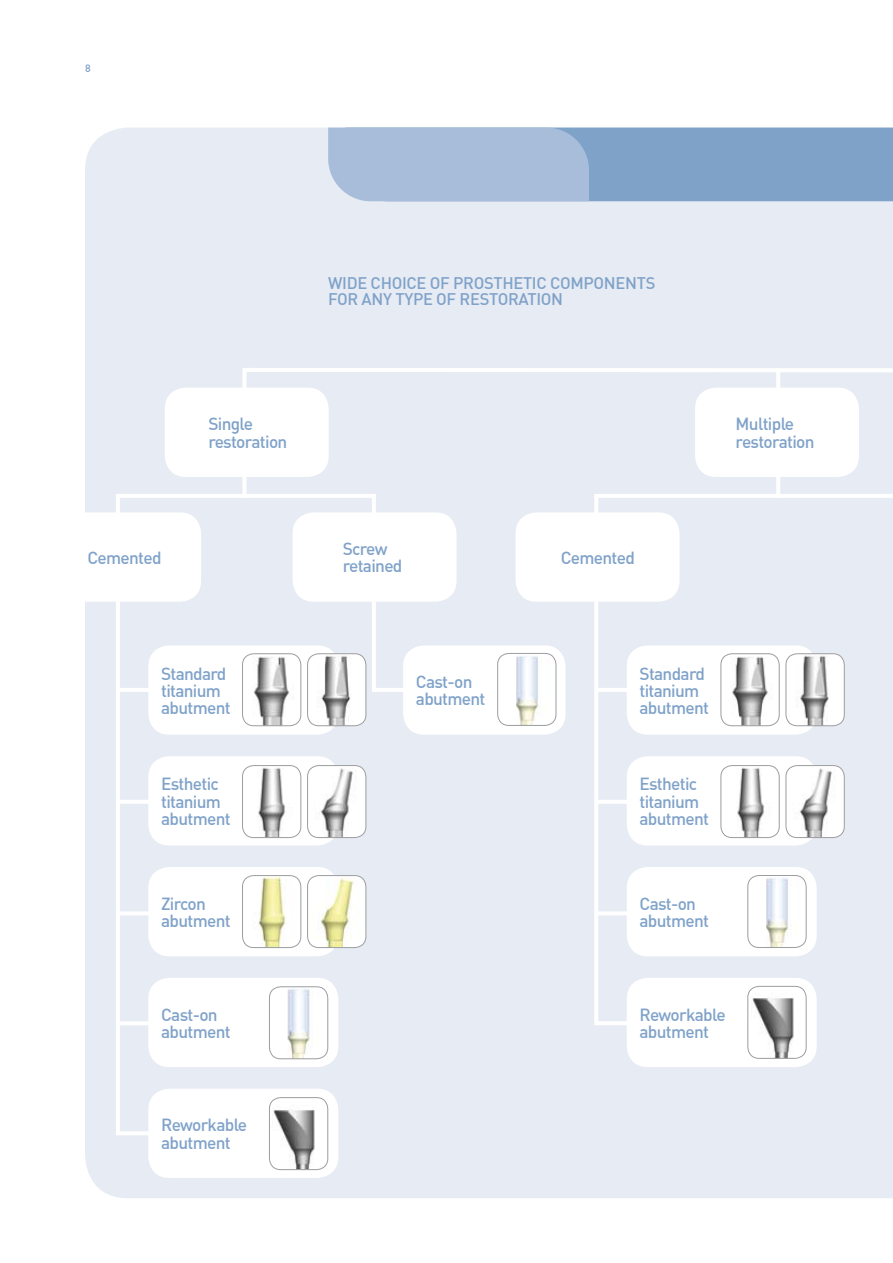
<style>
.page{position:relative;width:893px;height:1263px;background:#fff}
.page>*{position:absolute;margin:0;border:0;box-sizing:border-box;transform-origin:0 0}
.t1{font:500 17.25px/17.2px "DIN";letter-spacing:-.04em;color:#7fa2c9}
.t2{font:500 16.5px/16.5px "DIN";letter-spacing:-.02em;color:#7fa2c9}
.t3{font:500 10.5px "DIN";color:#7fa2c9}
</style>
<div class="page">
<div style="left:85px;top:128px;width:808px;height:1070px;background:#e7ebf3"></div>
<svg style="left:328px;top:128px;width:565px;height:73px;background:#92aed1"></svg>
<div style="left:114px;top:492px;width:305px;height:645px;background:#e7ebf3"></div>
<div style="left:592px;top:499px;width:301px;height:528px;background:#e7ebf3"></div>
<hr style="left:120px;top:688px;width:35px;height:4px;background:#fff">
<hr style="left:599px;top:688px;width:34px;height:4px;background:#fff">
<hr style="left:120px;top:800px;width:35px;height:4px;background:#fff">
<hr style="left:599px;top:800px;width:34px;height:4px;background:#fff">
<hr style="left:120px;top:911px;width:35px;height:4px;background:#fff">
<hr style="left:599px;top:911px;width:34px;height:4px;background:#fff">
<hr style="left:120px;top:1021px;width:35px;height:4px;background:#fff">
<svg style="left:240px;top:366px;width:653px;height:133px;background:#e8ecf3"></svg>
<div style="left:148px;top:645px;width:190px;height:90px;background:#fff;border-radius:21px"></div>
<div style="left:627px;top:645px;width:190px;height:90px;background:#fff;border-radius:21px"></div>
<div style="left:403px;top:645px;width:163px;height:90px;background:#fff;border-radius:21px"></div>
<div style="left:148px;top:756px;width:190px;height:89px;background:#fff;border-radius:21px"></div>
<div style="left:627px;top:756px;width:190px;height:89px;background:#fff;border-radius:21px"></div>
<div style="left:148px;top:867px;width:190px;height:89px;background:#fff;border-radius:21px"></div>
<div style="left:148px;top:978px;width:190px;height:89px;background:#fff;border-radius:21px"></div>
<div style="left:148px;top:1089px;width:190px;height:89px;background:#fff;border-radius:21px"></div>
<hr style="left:776px;top:371px;width:4px;height:124px;background:#fff">
<img style="left:243px;top:654px;width:58px;height:72px">
<div style="left:242px;top:654px;width:59px;height:72px;border:1px solid #9c9d9f;border-radius:11px"></div>
<img style="left:308px;top:654px;width:58px;height:72px">
<div style="left:307px;top:654px;width:59px;height:72px;border:1px solid #9c9d9f;border-radius:11px"></div>
<img style="left:721px;top:654px;width:58px;height:72px">
<div style="left:721px;top:654px;width:58px;height:72px;border:1px solid #9c9d9f;border-radius:11px"></div>
<img style="left:786px;top:654px;width:58px;height:72px">
<div style="left:786px;top:654px;width:58px;height:72px;border:1px solid #9c9d9f;border-radius:11px"></div>
<div style="left:37px;top:512px;width:164px;height:90px;background:#fff;border-radius:21px"></div>
<div style="left:516px;top:512px;width:163px;height:90px;background:#fff;border-radius:21px"></div>
<div style="left:293px;top:512px;width:164px;height:90px;background:#fff;border-radius:21px"></div>
<div style="left:165px;top:388px;width:164px;height:89px;background:#fff;border-radius:21px"></div>
<div style="left:695px;top:388px;width:164px;height:89px;background:#fff;border-radius:21px"></div>
<img style="left:498px;top:653px;width:58px;height:72px">
<div style="left:497px;top:653px;width:59px;height:72px;border:1px solid #9c9d9f;border-radius:11px"></div>
<img style="left:269px;top:987px;width:59px;height:72px">
<div style="left:269px;top:987px;width:59px;height:72px;border:1px solid #9c9d9f;border-radius:11px"></div>
<div style="left:627px;top:867px;width:190px;height:89px;background:#fff;border-radius:21px"></div>
<img style="left:748px;top:875px;width:58px;height:72px">
<div style="left:748px;top:875px;width:58px;height:73px;border:1px solid #9c9d9f;border-radius:11px"></div>
<img style="left:243px;top:765px;width:58px;height:72px">
<div style="left:242px;top:765px;width:59px;height:73px;border:1px solid #9c9d9f;border-radius:11px"></div>
<img style="left:308px;top:765px;width:58px;height:72px">
<div style="left:307px;top:765px;width:59px;height:73px;border:1px solid #9c9d9f;border-radius:11px"></div>
<img style="left:721px;top:765px;width:58px;height:72px">
<div style="left:721px;top:765px;width:58px;height:73px;border:1px solid #9c9d9f;border-radius:11px"></div>
<img style="left:786px;top:765px;width:58px;height:72px">
<div style="left:786px;top:765px;width:58px;height:73px;border:1px solid #9c9d9f;border-radius:11px"></div>
<img style="left:269px;top:1097px;width:59px;height:72px">
<div style="left:269px;top:1097px;width:59px;height:73px;border:1px solid #9c9d9f;border-radius:11px"></div>
<div style="left:627px;top:978px;width:190px;height:89px;background:#fff;border-radius:21px"></div>
<img style="left:748px;top:986px;width:58px;height:72px">
<div style="left:748px;top:986px;width:58px;height:72px;border:1px solid #9c9d9f;border-radius:11px"></div>
<img style="left:308px;top:875px;width:58px;height:72px">
<div style="left:307px;top:875px;width:59px;height:73px;border:1px solid #9c9d9f;border-radius:11px"></div>
<img style="left:243px;top:875px;width:58px;height:72px">
<div style="left:242px;top:875px;width:59px;height:73px;border:1px solid #9c9d9f;border-radius:11px"></div>
<p class="t3" style="left:85px;top:61px;width:7px">8</p>
<p class="t2" style="left:328px;top:274px;width:327px">Wi de choice of prosthetic components for any type of restoratio n</p>
<p class="t1" style="left:208px;top:415px;width:81px">Single restoration</p>
<p class="t1" style="left:736px;top:415px;width:81px">M ultiple restoration</p>
<p class="t1" style="left:343px;top:540px;width:61px">Screw retained</p>
<p class="t1" style="left:87px;top:548px;width:76px">Cemented</p>
<p class="t1" style="left:561px;top:548px;width:76px">Cemented</p>
<p class="t1" style="left:161px;top:664px;width:71px">Standard titanium abutment</p>
<p class="t1" style="left:639px;top:664px;width:71px">Standard titanium abutment</p>
<p class="t1" style="left:416px;top:673px;width:71px">Cast-on abutment</p>
<p class="t1" style="left:161px;top:775px;width:71px">Esthetic titanium abutment</p>
<p class="t1" style="left:639px;top:775px;width:71px">Esthetic titanium abutment</p>
<p class="t1" style="left:161px;top:894px;width:71px">Zircon abutment</p>
<p class="t1" style="left:161px;top:1005px;width:71px">Cast-on abutment</p>
<p class="t1" style="left:161px;top:1116px;width:88px">Reworkable abutment</p>
<p class="t1" style="left:639px;top:894px;width:71px">Cast-on abutment</p>
<p class="t1" style="left:639px;top:1005px;width:88px">Reworkable abutment</p>
</div>
